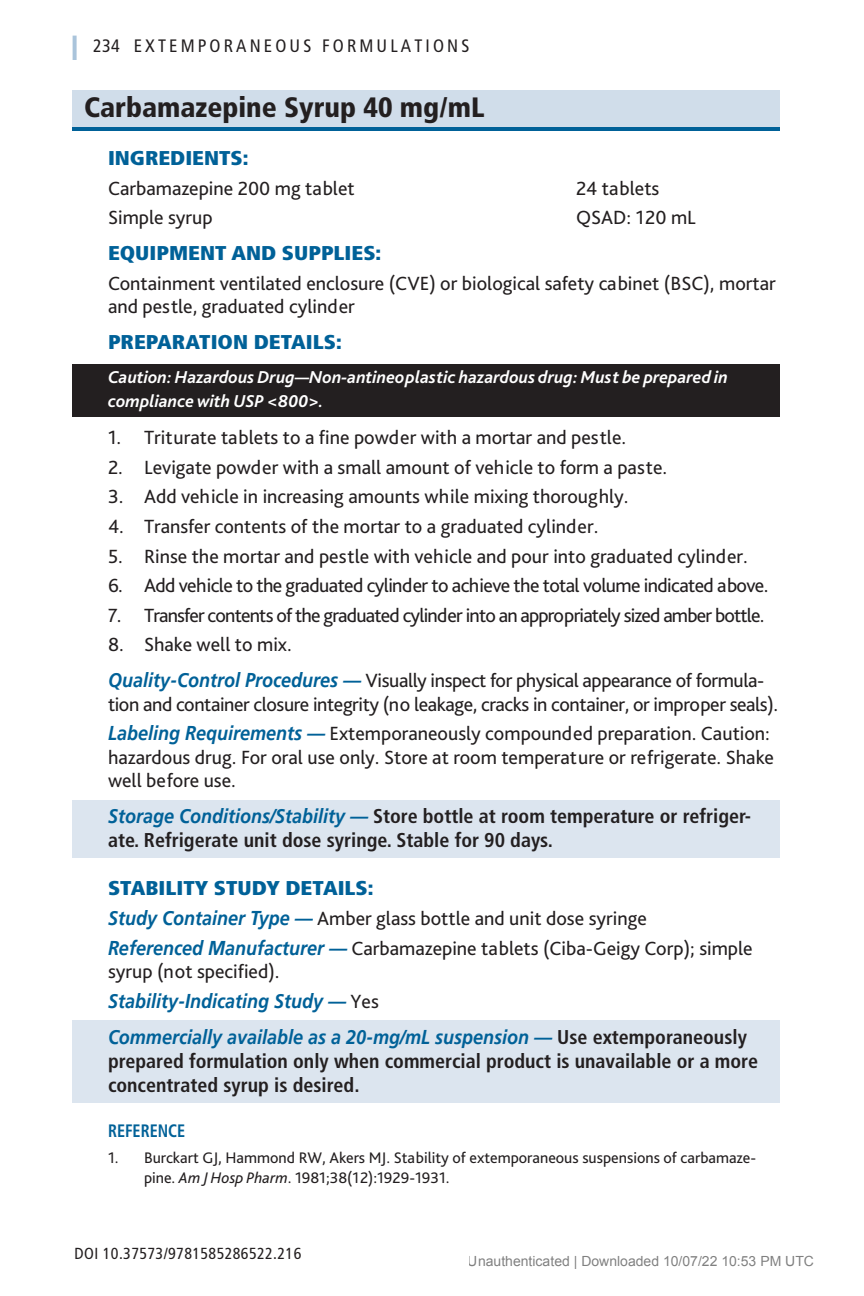
<style>
.page{position:relative;width:864px;height:1296px;background:#fff}
.page>*{position:absolute;margin:0;border:0;box-sizing:border-box;transform-origin:0 0}
.t1{font:900 condensed 28px "Frutiger LT Std";color:#231f20}
.Body--Ingredients{font:20px/23.6px "Bliss Pro";color:#231f20}
.Number{font:20px "Bliss Pro";color:#231f20}
.Boxed_Lines{font:700 condensed 20px/24px "Frutiger LT Std";color:#231f20}
.Body--Ingredients-2{font:20px/23.6px "Bliss Pro";letter-spacing:-.02em;color:#231f20}
.Number-2{font:20px "Bliss Pro";letter-spacing:-.04em;color:#231f20}
.t2{font:900 condensed 20px "Frutiger LT Std";color:#006198;scale:1.1 1}
.Number-3{font:20px "Bliss Pro";letter-spacing:-.03em;color:#231f20}
.Body--Ingredients-3{font:italic 700 20px "Frutiger LT";color:#006198;scale:.9 1}
.Hazardous_Drug{font:italic 700 18px/23.6px "Bliss Pro";color:#fff}
.t3{font:condensed 18px "Frutiger LT Std";letter-spacing:.175em;color:#231f20}
.Reference_Head{font:700 condensed 18px "Frutiger LT Std";color:#006198;scale:.9 1}
.References{font:16px/20px "Bliss Pro";color:#231f20}
.DOI{font:condensed 16px "Frutiger LT Std";letter-spacing:.025em;color:#231f20}
.t4{font:14px "Arial";color:rgb(0 0 0/.5)}
.s1{font-style:normal}
.s2{font-family:"Frutiger LT";font-weight:700;font-style:italic;color:#006198}
.s3{font-family:"Frutiger LT";font-style:italic;font-stretch:normal;color:#006198}
.s4{font-family:"Bliss Pro";font-weight:400;font-style:normal;color:#231f20}
.s5{font-style:italic}
</style>
<div class="page">
<svg style="left:73px;top:36px;width:4px;height:24px"></svg>
<div style="left:72px;top:90px;width:708px;height:40px;background:#d0ddea"></div>
<hr style="left:72px;top:127px;width:708px;height:4px;background:#006198">
<div style="left:72px;top:364px;width:708px;height:53px;background:#231f20"></div>
<div style="left:72px;top:800px;width:708px;height:58px;background:#dce5ef"></div>
<div style="left:72px;top:1021px;width:708px;height:82px;background:#dce5ef"></div>
<p class="t3" style="left:93px;top:35px;width:378px">234 EXTEMPORANEOUS FORMULATIONS</p>
<h1 class="t1" style="left:84px;top:90px;width:402px">Carbamazepine Syrup 40 mg/mL</h1>
<h2 class="t2" style="left:108px;top:146px;width:129px">INGREDIENTS:</h2>
<p class="Body--Ingredients" style="left:108px;top:176px;width:248px">Carbamazepine 200 mg tablet</p>
<p class="Body--Ingredients" style="left:576px;top:176px;width:85px">24 tablets</p>
<p class="Body--Ingredients" style="left:108px;top:205px;width:106px">Simple syrup</p>
<p class="Body--Ingredients" style="left:576px;top:205px;width:121px">QSAD: 120 mL</p>
<h2 class="t2" style="left:108px;top:241px;width:250px">EQUIPMENT AND SUPPLIES:</h2>
<p class="Body--Ingredients" style="left:108px;top:271px;width:669px">Containment ventilated enclosure (CVE) or biological safety cabinet (BSC), mortar and pestle, graduated cylinder</p>
<h2 class="t2" style="left:108px;top:330px;width:214px">PREPARATION DETAILS:</h2>
<p class="Hazardous_Drug" style="left:108px;top:365px;width:622px">Caution: Hazardous Drug<span class="s1">—</span>Non-antineoplastic hazardous drug: Must be prepared in compliance with USP &lt;800&gt;.</p>
<p class="Number" style="left:108px;top:425px;width:520px">1. Triturate tablets to a fine powder with a mortar and pestle.</p>
<p class="Number" style="left:108px;top:455px;width:561px">2. Levigate powder with a small amount of vehicle to form a paste.</p>
<p class="Number" style="left:108px;top:484px;width:522px">3. Add vehicle in increasing amounts while mixing thoroughly.</p>
<p class="Number" style="left:108px;top:514px;width:492px">4. Transfer contents of the mortar to a graduated cylinder.</p>
<p class="Number" style="left:108px;top:544px;width:642px">5. Rinse the mortar and pestle with vehicle and pour into graduated cylinder.</p>
<p class="Number-3" style="left:108px;top:573px;width:662px">6. Add vehicle to the graduated cylinder to achieve the total volume indicated above.</p>
<p class="Number-2" style="left:108px;top:603px;width:658px">7. Transfer contents of the graduated cylinder into an appropriately sized amber bottle.</p>
<p class="Number" style="left:108px;top:632px;width:185px">8. Shake well to mix.</p>
<p class="Body--Ingredients-2" style="left:108px;top:668px;width:672px"><span class="s2">Quality-Control Procedures —</span> Visually inspect for physical appearance of formula&shy;tion and container closure integrity (no leakage, cracks in container, or improper seals).</p>
<p class="Body--Ingredients" style="left:108px;top:721px;width:667px"><span class="s2">Labeling Requirements —</span> Extemporaneously compounded preparation. Caution: hazardous drug. For oral use only. Store at room temperature or refrigerate. Shake well before use.</p>
<p class="Boxed_Lines" style="left:108px;top:804px;width:645px"><span class="s3">Storage Conditions/Stability —</span> Store bottle at room temperature or refriger&shy;ate. Refrigerate unit dose syringe. Stable for 90 days.</p>
<h2 class="t2" style="left:108px;top:876px;width:243px">STABILITY STUDY DETAILS:</h2>
<p class="Body--Ingredients" style="left:108px;top:906px;width:540px"><span class="s2">Study Container Type —</span> Amber glass bottle and unit dose syringe</p>
<p class="Body--Ingredients" style="left:108px;top:936px;width:646px"><span class="s2">Referenced Manufacturer —</span> Carbamazepine tablets (Ciba-Geigy Corp); simple syrup (not specified).</p>
<p class="Body--Ingredients-3" style="left:108px;top:989px;width:302px">Stability-Indicating Study — <span class="s4">Yes</span></p>
<p class="Boxed_Lines" style="left:108px;top:1025px;width:652px"><span class="s3">Commercially available as a 20-mg/mL suspension —</span> Use extemporaneously prepared formulation only when commercial product is unavailable or a more concentrated syrup is desired.</p>
<p class="Reference_Head" style="left:108px;top:1120px;width:88px">REFERENCE</p>
<p class="References" style="left:144px;top:1148px;width:614px;text-indent:-36px">1. Burckart GJ, Hammond RW, Akers MJ. Stability of extemporaneous suspensions of carbamaze&shy;pine. <span class="s5">Am J Hosp Pharm</span>. 1981;38(12):1929-1931.</p>
<p class="DOI" style="left:75px;top:1244px;width:228px">DOI 10.37573/9781585286522.216</p>
<p class="t4" style="left:468px;top:1253px;width:348px">Unauthenticated | Downloaded 10/07/22 10:53 PM UTC</p>
</div>
